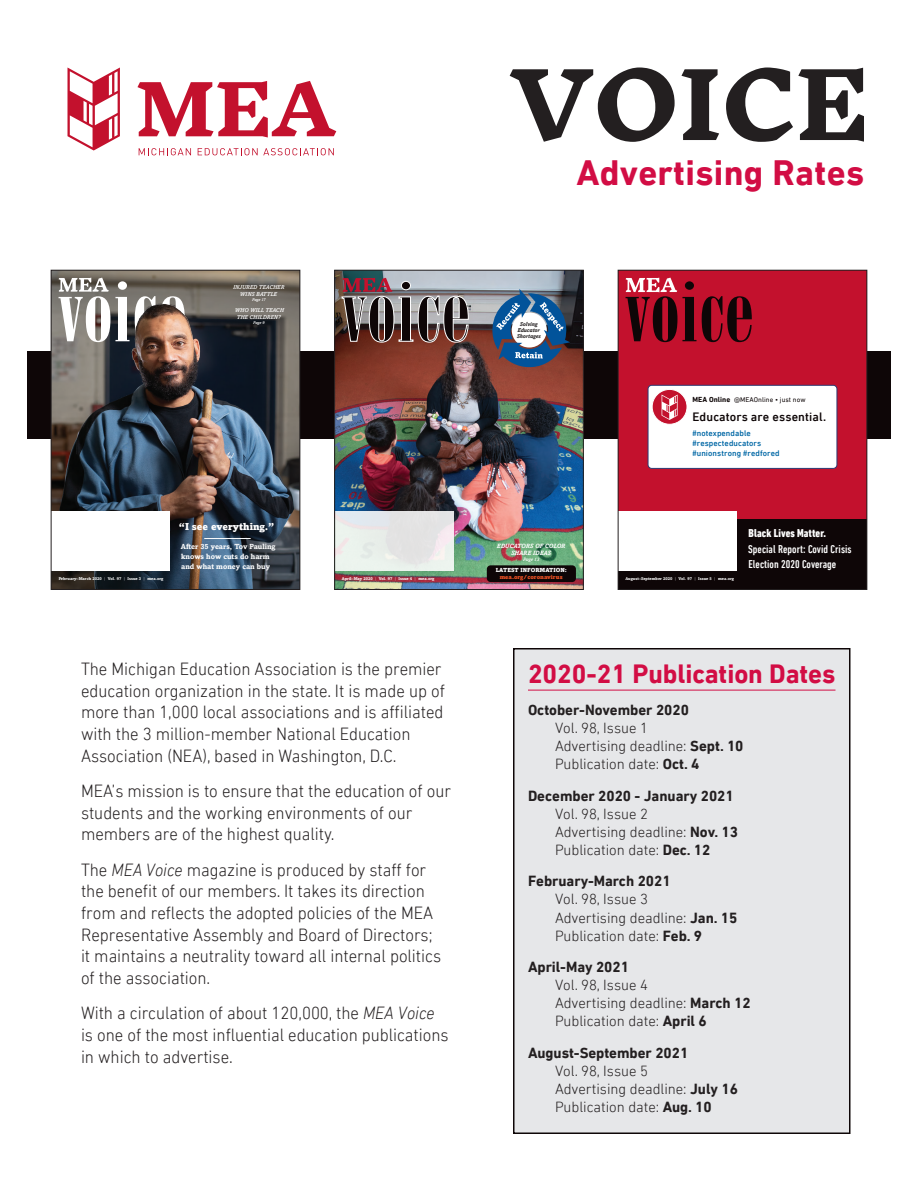
<style>
.page{position:relative;width:918px;height:1188px;background:#fff}
.page>*{position:absolute;margin:0;border:0;box-sizing:border-box;transform-origin:0 0}
.t1{font:700 36px "DIN Next LT Pro";letter-spacing:.01em;color:#d20d44}
.t2{font:700 27px "DIN Next LT Pro";color:#d20d44}
.t3{font:300 18px/21.8px "DIN Next LT Pro";color:#231f20;scale:.94 1}
.t4{font:300 15px/18px "DIN Next LT Pro";color:#231f20}
.t5{font:700 15px "DIN Next LT Pro";color:#231f20}
.t6{font:500 12.3px "DIN Next LT Pro";letter-spacing:.01em;color:#0e0607}
.t7{font:500 condensed 11.55px/15.8px "DIN Next LT Pro";letter-spacing:.005em;color:#fff}
.t8{font:800 condensed 11.55px "DIN Next LT Pro";letter-spacing:.005em;color:#fff}
.t9{font:900 9.9px "Amasis MT Pro";color:#fff}
.t10{font:500 8.25px/9.9px "DIN Next LT Pro";letter-spacing:.01em;color:#0067a5}
.t11{font:700 7.35px/9.9px "Amasis MT Pro";color:#fff}
.t12{font:7.05px "DIN Next LT Pro";letter-spacing:.005em;color:#0e0607}
.t13{font:italic 700 6.15px/7.5px "Amasis MT Pro";color:#fff;text-align:center}
.t14{font:italic 500 5.7px/6.9px "Amasis MT Pro";color:#fff;text-align:center}
.t15{font:italic 700 5.7px/5.7px "Amasis MT Pro";color:#231f20;text-align:center;scale:.95 1}
.t16{font:900 5.7px "Amasis MT Pro";color:#ed5124}
.t17{font:900 5.7px "Amasis MT Pro";color:#fff}
.t18{font:italic 500 4.95px "Amasis MT Pro";letter-spacing:-.02em;color:#fff}
.t19{font:700 4.2px "Amasis MT Pro";color:#fff}
.t20{font:italic 500 4.2px "Amasis MT Pro";letter-spacing:-.02em;color:#fff}
.s1{font-weight:300}
.s2{font-style:italic}
.s3{font-weight:700;font-size:7.35px}
.s4{font-weight:700}
</style>
<div class="page">
<div style="left:27px;top:351px;width:864px;height:88px;background:#0e0607"></div>
<svg style="left:510px;top:68px;width:354px;height:74px"></svg>
<div style="left:514px;top:649px;width:336px;height:484px;background:#e6e7e9"></div>
<hr style="left:528px;top:690px;width:308px;height:1px;background:#d20d44">
<div style="left:513px;top:648px;width:337px;height:486px;border:2px solid #0e0607"></div>
<svg style="left:139px;top:148px;width:52px;height:7px"></svg>
<svg style="left:198px;top:148px;width:136px;height:7px"></svg>
<svg style="left:137px;top:81px;width:199px;height:56px"></svg>
<svg style="left:68px;top:68px;width:52px;height:83px"></svg>
<img style="left:336px;top:272px;width:246px;height:316px">
<svg style="left:336px;top:512px;width:117px;height:59px;fill:#e7e9ea"></svg>
<svg style="left:342px;top:278px;width:126px;height:64px"></svg>
<img style="left:491px;top:289px;width:79px;height:79px">
<div style="left:487px;top:565px;width:89px;height:17px;background:#0e0607;border-radius:4px"></div>
<div style="left:334px;top:270px;width:250px;height:320px;border:1px solid #231f20"></div>
<div style="left:618px;top:519px;width:249px;height:70px;background:#0e0607"></div>
<div style="left:618px;top:270px;width:249px;height:249px;background:#c3112d"></div>
<div style="left:618px;top:512px;width:119px;height:59px;background:#fff"></div>
<div style="left:648px;top:385px;width:189px;height:83px;background:#fff;border-radius:4px"></div>
<div style="left:648px;top:385px;width:189px;height:84px;border:1px solid #2c3b73;border-radius:4px"></div>
<svg style="left:652px;top:389px;width:35px;height:35px"></svg>
<svg style="left:662px;top:395px;width:16px;height:25px"></svg>
<div style="left:652px;top:389px;width:35px;height:35px;border:1px solid #fff;border-radius:50%"></div>
<svg style="left:626px;top:278px;width:126px;height:64px"></svg>
<div style="left:618px;top:270px;width:249px;height:320px;border:1px solid #231f20"></div>
<img style="left:53px;top:272px;width:245px;height:316px">
<div style="left:51px;top:512px;width:119px;height:59px;background:#fff"></div>
<svg style="left:59px;top:278px;width:126px;height:64px"></svg>
<img style="left:128px;top:301px;width:75px;height:58px">
<hr style="left:204px;top:538px;width:47px;height:1px;background:#fff">
<div style="left:51px;top:270px;width:249px;height:320px;border:1px solid #231f20"></div>
<p class="t14" style="left:233px;top:284px;width:53px">INJURED TEACHER<br>WINS BATTLE</p>
<p class="t20" style="left:252px;top:297px;width:15px">Page 17</p>
<p class="t14" style="left:235px;top:306px;width:51px">WHO WILL TEACH<br>THE CHILDREN?</p>
<p class="t20" style="left:253px;top:320px;width:13px">Page 9</p>
<p class="t19" style="left:59px;top:576px;width:106px">February–March 2020 <span class="s1">|</span> Vol. 97 <span class="s1">|</span> Issue 3 <span class="s1">|</span> mea.org</p>
<p class="t9" style="left:179px;top:520px;width:97px">“I see everything.”</p>
<p class="t11" style="left:181px;top:542px;width:96px">After 35 years, Tov Pauling knows how cuts do harm and what money can buy</p>
<p class="t19" style="left:342px;top:576px;width:94px">April–May 2020 <span class="s1">|</span> Vol. 97 <span class="s1">|</span> Issue 4 <span class="s1">|</span> mea.org</p>
<p class="t3" style="left:81px;top:658px;width:389px">The Michigan Education Association is the premier education organization in the state. It is made up of more than 1,000 local associations and is affiliated with the 3 million-member National Education Association (NEA), based in Washington, D.C.</p>
<p class="t3" style="left:81px;top:780px;width:395px">MEA’s mission is to ensure that the education of our students and the working environments of our members are of the highest quality.</p>
<p class="t3" style="left:81px;top:858px;width:385px">The <span class="s2">MEA Voice</span> magazine is produced by staff for the benefit of our members. It takes its direction from and reflects the adopted policies of the MEA Representative Assembly and Board of Directors; it maintains a neutrality toward all internal politics of the association.</p>
<p class="t3" style="left:81px;top:1002px;width:393px">With a circulation of about 120,000, the <span class="s2">MEA Voice </span>is one of the most influential education publications in which to advertise.</p>
<h1 class="t1" style="left:577px;top:152px;width:289px">Advertising Rates</h1>
<p class="t15" style="left:517px;top:322px;width:27px">Solving<br>Educator<br>Shortages</p>
<p class="t12" style="left:692px;top:396px;width:115px"><span class="s3">MEA Online</span> @MEAOnline • just now</p>
<p class="t6" style="left:692px;top:409px;width:135px">Educators are essential.</p>
<p class="t10" style="left:692px;top:428px;width:89px">#notexpendable #respecteducators #unionstrong #redfored</p>
<p class="t13" style="left:497px;top:542px;width:70px">EDUCATORS OF COLOR<br>SHARE IDEAS</p>
<p class="t18" style="left:523px;top:556px;width:18px">Page 13</p>
<p class="t17" style="left:496px;top:567px;width:73px">LATEST INFORMATION:</p>
<p class="t16" style="left:500px;top:574px;width:64px">mea.org/coronavirus</p>
<p class="t19" style="left:625px;top:576px;width:110px">August–September 2020 <span class="s1">|</span> Vol. 97 <span class="s1">|</span> Issue 5 <span class="s1">|</span> mea.org</p>
<p class="t8" style="left:749px;top:526px;width:79px">Black Lives Matter.</p>
<p class="t7" style="left:748px;top:541px;width:105px">Special Report: Covid Crisis<br>Election 2020 Coverage</p>
<h2 class="t2" style="left:528px;top:658px;width:309px">2020-21 Publication Dates</h2>
<p class="t5" style="left:528px;top:701px;width:162px">October-November 2020</p>
<p class="t4" style="left:555px;top:719px;width:190px">Vol. 98, Issue 1<br>Advertising deadline: <span class="s4">Sept. 10<br></span>Publication date: <span class="s4">Oct. 4</span></p>
<p class="t5" style="left:528px;top:787px;width:207px">December 2020 - January 2021</p>
<p class="t4" style="left:555px;top:804px;width:184px">Vol. 98, Issue 2<br>Advertising deadline: <span class="s4">Nov. 13<br></span>Publication date: <span class="s4">Dec. 12</span></p>
<p class="t5" style="left:528px;top:873px;width:144px">February-March 2021</p>
<p class="t4" style="left:555px;top:890px;width:184px">Vol. 98, Issue 3<br>Advertising deadline: <span class="s4">Jan. 15<br></span>Publication date: <span class="s4">Feb. 9</span></p>
<p class="t5" style="left:528px;top:958px;width:103px">April-May 2021</p>
<p class="t4" style="left:555px;top:976px;width:197px">Vol. 98, Issue 4<br>Advertising deadline: <span class="s4">March 12<br></span>Publication date: <span class="s4">April 6</span></p>
<p class="t5" style="left:528px;top:1044px;width:162px">August-September 2021</p>
<p class="t4" style="left:555px;top:1062px;width:184px">Vol. 98, Issue 5<br>Advertising deadline: <span class="s4">July 16<br></span>Publication date: <span class="s4">Aug. 10</span></p>
</div>
